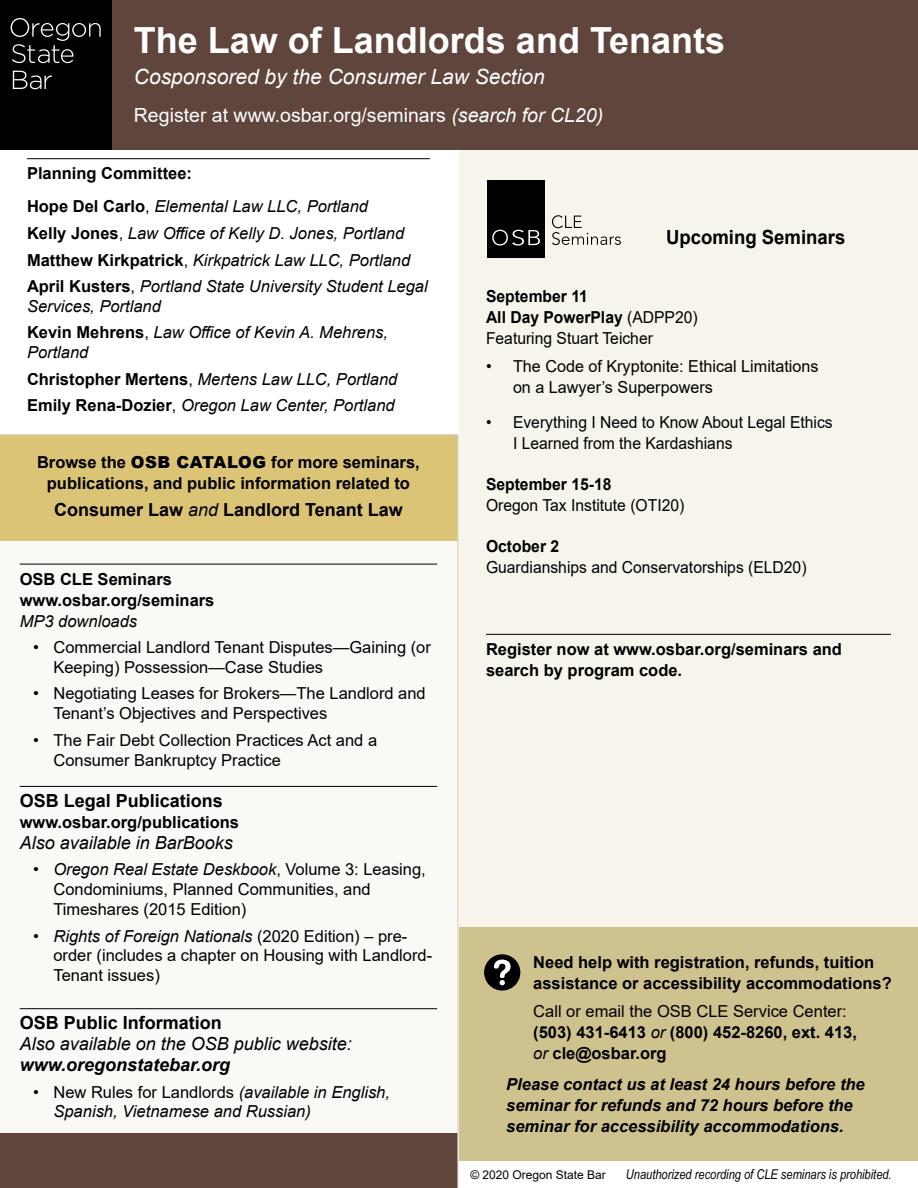
<style>
.page{position:relative;width:918px;height:1188px;background:#fff}
.page>*{position:absolute;margin:0;border:0;box-sizing:border-box;transform-origin:0 0}
.t1{font:700 36px "Arial";color:#fff}
.t2{font:italic 21px "Arial";color:#fff}
.t3{font:19.5px "Arial";color:#fff}
.t4{font:700 19.5px "Arial";color:#000;scale:.95 1}
.Section_headings_wit{font:italic 18px/21px "Arial";color:#000}
.Section_headings_wit-2{font:700 18px "Arial";color:#000}
.Upcoming_seminar_box{font:16.5px/19.8px "Arial";color:#000}
.Section_headings_wit-3{font:700 16.5px/21px "Arial";color:#000}
.Schedule_speaker{font:italic 16.5px/19.8px "Arial";color:#000}
.Upcoming_seminar_box-2{font:16.5px/21px "Arial";color:#000;scale:.95 1}
.t5{font:italic 700 16.5px/21px "Arial";color:#000}
.Upcoming_seminar_box-3{font:700 16.5px "Arial";color:#000;scale:.95 1}
.Names_and_unbulleted{font:italic 13.5px "Arial Narrow";color:#000}
.Names_and_unbulleted-2{font:12px "Arial";color:#000}
.s1{font-style:italic}
.s2{font-weight:700;font-style:normal}
.s3{font-style:normal}
.s4{font-weight:900}
.s5{font-weight:400;font-style:italic}
.s6{font-weight:700}
.s7{font-weight:400}
</style>
<div class="page">
<hr style="left:27px;top:158px;width:403px;height:1px;background:#000">
<div style="left:459px;top:148px;width:459px;height:785px;background:#f7f4ec"></div>
<hr style="left:486px;top:634px;width:405px;height:1px;background:#000">
<div style="left:488px;top:180px;width:57px;height:77px;background:#000"></div>
<svg style="left:492px;top:230px;width:48px;height:16px"></svg>
<svg style="left:552px;top:215px;width:69px;height:30px"></svg>
<div style="left:459px;top:928px;width:459px;height:233px;background:#cec28f"></div>
<div style="left:484px;top:954px;width:36px;height:37px;background:#000;border-radius:50%"></div>
<svg style="left:494px;top:959px;width:17px;height:26px"></svg>
<div style="left:107px;top:0;width:811px;height:149px;background:#5f453b"></div>
<div style="left:0;top:0;width:111px;height:149px;background:#000"></div>
<svg style="left:11px;top:18px;width:90px;height:45px"></svg>
<svg style="left:13px;top:71px;width:39px;height:18px"></svg>
<svg style="left:0;top:434px;width:458px;height:754px"></svg>
<p class="t1" style="left:134px;top:15px;width:593px">The Law of Landlords and Tenants</p>
<p class="t2" style="left:134px;top:63px;width:412px">Cosponsored by the Consumer Law Section</p>
<p class="t3" style="left:134px;top:101px;width:471px">Register at www.osbar.org/seminars <span class="s1">(search for CL20)</span></p>
<p class="Section_headings_wit-3" style="left:27px;top:163px;width:167px">Planning Committee:</p>
<p class="Schedule_speaker" style="left:27px;top:197px;width:343px"><span class="s2">Hope Del Carlo</span><span class="s3">,</span> Elemental Law LLC, Portland</p>
<p class="Schedule_speaker" style="left:27px;top:224px;width:379px"><span class="s2">Kelly Jones</span><span class="s3">,</span> Law Office of Kelly D. Jones, Portland</p>
<p class="Schedule_speaker" style="left:27px;top:250px;width:385px"><span class="s2">Matthew Kirkpatrick</span><span class="s3">,</span> Kirkpatrick Law LLC, Portland</p>
<p class="Schedule_speaker" style="left:27px;top:277px;width:402px"><span class="s2">April Kusters</span><span class="s3">,</span> Portland State University Student Legal<br>Services, Portland</p>
<p class="Schedule_speaker" style="left:27px;top:323px;width:363px"><span class="s2">Kevin Mehrens</span><span class="s3">,</span> Law Office of Kevin A. Mehrens,<br>Portland</p>
<p class="Schedule_speaker" style="left:27px;top:369px;width:372px"><span class="s2">Christopher Mertens</span><span class="s3">,</span> Mertens Law LLC, Portland</p>
<p class="Schedule_speaker" style="left:27px;top:396px;width:369px"><span class="s2">Emily Rena-Dozier</span><span class="s3">,</span> Oregon Law Center, Portland</p>
<p class="Section_headings_wit-3" style="left:37px;top:451px;width:384px;text-align:center">Browse the <span class="s4">OSB CATALOG</span> for more seminars, publications, and public information related to</p>
<p class="Section_headings_wit-2" style="left:54px;top:497px;width:350px">Consumer Law <span class="s5">and</span> Landlord Tenant Law</p>
<p class="Section_headings_wit-3" style="left:20px;top:568px;width:196px">OSB CLE Seminars www.osbar.org/seminars<br><span class="s5">MP3 downloads</span></p>
<p class="Upcoming_seminar_box" style="left:53px;top:637px;width:379px;text-indent:-20px">• Commercial Landlord Tenant Disputes—Gaining (or<br>Keeping) Possession—Case Studies</p>
<p class="Upcoming_seminar_box" style="left:53px;top:684px;width:374px;text-indent:-20px">• Negotiating Leases for Brokers—The Landlord and<br>Tenant’s Objectives and Perspectives</p>
<p class="Upcoming_seminar_box" style="left:53px;top:730px;width:325px;text-indent:-20px">• The Fair Debt Collection Practices Act and a<br>Consumer Bankruptcy Practice</p>
<p class="Section_headings_wit-2" style="left:20px;top:788px;width:205px">OSB Legal Publications</p>
<p class="Section_headings_wit-3" style="left:20px;top:812px;width:221px">www.osbar.org/publications</p>
<p class="Section_headings_wit" style="left:20px;top:832px;width:215px">Also available in BarBooks</p>
<p class="Upcoming_seminar_box" style="left:53px;top:860px;width:374px;text-indent:-20px"><span class="s1">• Oregon Real Estate Deskbook</span>, Volume 3: Leasing,<br>Condominiums, Planned Communities, and<br>Timeshares (2015 Edition)</p>
<p class="Upcoming_seminar_box" style="left:53px;top:926px;width:380px;text-indent:-20px"><span class="s1">• Rights of Foreign Nationals</span> (2020 Edition) – pre&shy;order (includes a chapter on Housing with Landlord-<br>Tenant issues)</p>
<p class="Section_headings_wit" style="left:20px;top:1013px;width:334px"><span class="s2">OSB Public Information<br></span>Also available on the OSB public website: <span class="s6">www.oregonstatebar.org</span></p>
<p class="Schedule_speaker" style="left:53px;top:1082px;width:338px;text-indent:-20px"><span class="s3">• New Rules for Landlords</span> (available in English,<br>Spanish, Vietnamese and Russian)</p>
<p class="t4" style="left:666px;top:223px;width:190px">Upcoming Seminars</p>
<p class="Upcoming_seminar_box-3" style="left:486px;top:285px;width:109px">September 11</p>
<p class="Upcoming_seminar_box-2" style="left:486px;top:307px;width:224px"><span class="s6">All Day PowerPlay</span> (ADPP20)<br>Featuring Stuart Teicher</p>
<p class="Upcoming_seminar_box" style="left:513px;top:356px;width:307px;line-height:21px;text-indent:-27px">• The Code of Kryptonite: Ethical Limitations on a Lawyer’s Superpowers</p>
<p class="Upcoming_seminar_box-2" style="left:513px;top:411px;width:338px;text-indent:-27px">• Everything I Need to Know About Legal Ethics<br>I Learned from the Kardashians</p>
<p class="Upcoming_seminar_box-3" style="left:486px;top:472px;width:134px">September 15-18</p>
<p class="Upcoming_seminar_box-2" style="left:486px;top:494px;width:210px">Oregon Tax Institute (OTI20)</p>
<p class="Upcoming_seminar_box-3" style="left:486px;top:535px;width:79px">October 2</p>
<p class="Upcoming_seminar_box-2" style="left:486px;top:557px;width:339px">Guardianships and Conservatorships (ELD20)</p>
<p class="Section_headings_wit-3" style="left:486px;top:639px;width:358px">Register now at www.osbar.org/seminars and search by program code.</p>
<p class="Section_headings_wit-3" style="left:533px;top:952px;width:360px">Need help with registration, refunds, tuition assistance or accessibility accommodations?</p>
<p class="Section_headings_wit-3" style="left:533px;top:1001px;width:325px"><span class="s7">Call or email the OSB CLE Service Center: </span>(503) 431-6413 <span class="s5">or</span> (800) 452-8260, ext. 413, <span class="s5">or</span> cle@osbar.org</p>
<p class="t5" style="left:506px;top:1075px;width:360px">Please contact us at least 24 hours before the seminar for refunds and 72 hours before the seminar for accessibility accommodations.</p>
<p class="Names_and_unbulleted-2" style="left:470px;top:1167px;width:137px">© 2020 Oregon State Bar</p>
<p class="Names_and_unbulleted" style="left:626px;top:1165px;width:267px">Unauthorized recording of CLE seminars is prohibited.</p>
</div>
